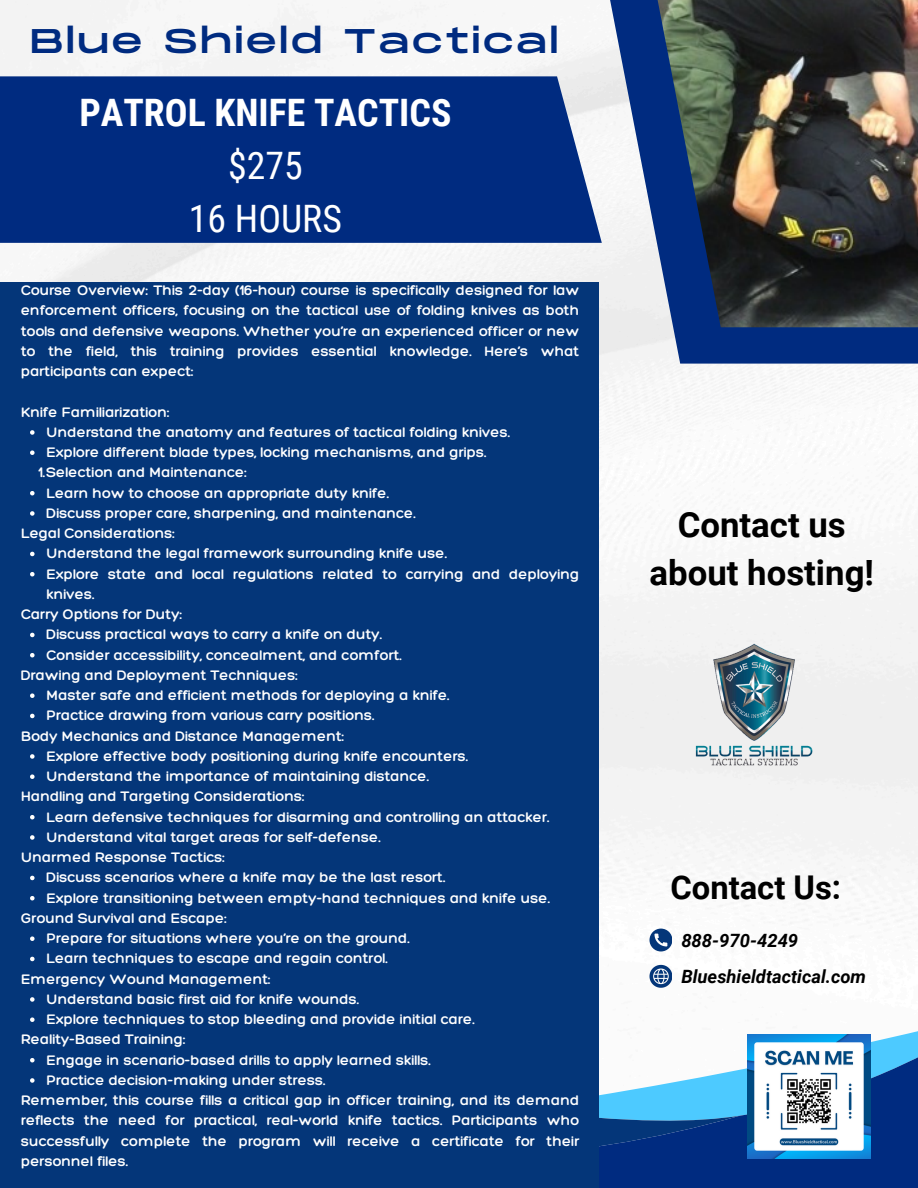
<style>
.page{position:relative;width:918px;height:1188px;background:#fff}
.page>*{position:absolute;margin:0;border:0;box-sizing:border-box;transform-origin:0 0}
.t1{font:700 37.8px/52.8px "Roboto Condensed";color:#fff;text-align:center}
.t2{font:700 34.8px/48.3px "Roboto";color:#000;text-align:center}
.t3{font:34.2px "Monument Extended";letter-spacing:.085em;color:#002b80}
.t4{font:700 32.7px "Roboto";color:#000}
.t5{font:italic 700 18.3px "Roboto";color:#000}
.t6{font:300 15px/20.2px "Hero";color:#fff;text-align:justify}
.s1{font-weight:400}
</style>
<div class="page">
<img style="left:0;top:0;width:918px;height:1188px">
<svg style="left:599px;top:0;width:319px;height:364px"></svg>
<svg style="left:599px;top:1012px;width:319px;height:175px;fill:#002b80"></svg>
<svg style="left:599px;top:1012px;width:141px;height:173px"></svg>
<div style="left:0;top:282px;width:599px;height:906px;background:#043679"></div>
<img style="left:649px;top:0;width:269px;height:327px">
<div style="left:0;top:76px;width:602px;height:167px;background:#002b80"></div>
<svg style="left:649px;top:929px;width:23px;height:22px"></svg>
<svg style="left:649px;top:965px;width:23px;height:22px"></svg>
<img style="left:747px;top:1034px;width:124px;height:124px">
<svg style="left:30px;top:430px;width:5px;height:5px"></svg>
<svg style="left:30px;top:450px;width:5px;height:5px"></svg>
<svg style="left:30px;top:491px;width:5px;height:4px"></svg>
<svg style="left:30px;top:511px;width:5px;height:5px"></svg>
<svg style="left:30px;top:552px;width:5px;height:4px"></svg>
<svg style="left:30px;top:572px;width:5px;height:4px"></svg>
<svg style="left:30px;top:633px;width:5px;height:4px"></svg>
<svg style="left:30px;top:653px;width:5px;height:4px"></svg>
<svg style="left:30px;top:693px;width:5px;height:5px"></svg>
<svg style="left:30px;top:714px;width:5px;height:4px"></svg>
<svg style="left:30px;top:754px;width:5px;height:5px"></svg>
<svg style="left:30px;top:774px;width:5px;height:5px"></svg>
<svg style="left:30px;top:815px;width:5px;height:4px"></svg>
<svg style="left:30px;top:835px;width:5px;height:5px"></svg>
<svg style="left:30px;top:876px;width:5px;height:4px"></svg>
<svg style="left:30px;top:896px;width:5px;height:4px"></svg>
<svg style="left:30px;top:936px;width:5px;height:5px"></svg>
<svg style="left:30px;top:957px;width:5px;height:4px"></svg>
<svg style="left:30px;top:997px;width:5px;height:5px"></svg>
<svg style="left:30px;top:1017px;width:5px;height:5px"></svg>
<svg style="left:30px;top:1058px;width:5px;height:4px"></svg>
<svg style="left:30px;top:1078px;width:5px;height:5px"></svg>
<img style="left:692px;top:640px;width:127px;height:135px">
<h1 class="t3" style="left:30px;top:22px;width:529px">Blue Shield Tactical</h1>
<h3 class="t1" style="left:79px;top:87px;width:374px">PATROL KNIFE TACTICS <span class="s1">$275<br>16 HOURS</span></h3>
<p class="t6" style="left:21px;top:280px;width:560px">Course Overview: This 2-day (16-hour) course is specifically designed for law enforcement officers, focusing on the tactical use of folding knives as both tools and defensive weapons. Whether you’re an experienced officer or new to the field, this training provides essential knowledge. Here’s what participants can expect:</p>
<p class="t6" style="left:21px;top:401px;width:150px">Knife Familiarization:</p>
<p class="t6" style="left:47px;top:422px;width:465px">Understand the anatomy and features of tactical folding knives.</p>
<p class="t6" style="left:47px;top:442px;width:441px">Explore different blade types, locking mechanisms, and grips.</p>
<p class="t6" style="left:38px;top:462px;width:210px">1.Selection and Maintenance:</p>
<p class="t6" style="left:47px;top:482px;width:344px">Learn how to choose an appropriate duty knife.</p>
<p class="t6" style="left:47px;top:503px;width:371px">Discuss proper care, sharpening, and maintenance.</p>
<p class="t6" style="left:21px;top:523px;width:155px">Legal Considerations:</p>
<p class="t6" style="left:47px;top:543px;width:402px">Understand the legal framework surrounding knife use.</p>
<p class="t6" style="left:47px;top:563px;width:534px">Explore state and local regulations related to carrying and deploying knives.</p>
<p class="t6" style="left:21px;top:604px;width:163px">Carry Options for Duty:</p>
<p class="t6" style="left:47px;top:624px;width:337px">Discuss practical ways to carry a knife on duty.</p>
<p class="t6" style="left:47px;top:644px;width:357px">Consider accessibility, concealment, and comfort.</p>
<p class="t6" style="left:21px;top:665px;width:278px">Drawing and Deployment Techniques:</p>
<p class="t6" style="left:47px;top:685px;width:404px">Master safe and efficient methods for deploying a knife.</p>
<p class="t6" style="left:47px;top:705px;width:329px">Practice drawing from various carry positions.</p>
<p class="t6" style="left:21px;top:725px;width:325px">Body Mechanics and Distance Management:</p>
<p class="t6" style="left:47px;top:746px;width:423px">Explore effective body positioning during knife encounters.</p>
<p class="t6" style="left:47px;top:766px;width:384px">Understand the importance of maintaining distance.</p>
<p class="t6" style="left:21px;top:786px;width:285px">Handling and Targeting Considerations:</p>
<p class="t6" style="left:47px;top:806px;width:504px">Learn defensive techniques for disarming and controlling an attacker.</p>
<p class="t6" style="left:47px;top:827px;width:336px">Understand vital target areas for self-defense.</p>
<p class="t6" style="left:21px;top:847px;width:205px">Unarmed Response Tactics:</p>
<p class="t6" style="left:47px;top:867px;width:400px">Discuss scenarios where a knife may be the last resort.</p>
<p class="t6" style="left:47px;top:887px;width:505px">Explore transitioning between empty-hand techniques and knife use.</p>
<p class="t6" style="left:21px;top:908px;width:207px">Ground Survival and Escape:</p>
<p class="t6" style="left:47px;top:928px;width:365px">Prepare for situations where you’re on the ground.</p>
<p class="t6" style="left:47px;top:948px;width:343px">Learn techniques to escape and regain control.</p>
<p class="t6" style="left:21px;top:968px;width:251px">Emergency Wound Management:</p>
<p class="t6" style="left:47px;top:989px;width:314px">Understand basic first aid for knife wounds.</p>
<h2 class="t6" style="left:47px;top:1009px;width:429px">Explore techniques to stop bleeding and provide initial care.</h2>
<p class="t6" style="left:21px;top:1029px;width:166px">Reality-Based Training:</p>
<h4 class="t6" style="left:47px;top:1049px;width:386px">Engage in scenario-based drills to apply learned skills.</h4>
<p class="t6" style="left:47px;top:1070px;width:280px">Practice decision-making under stress.</p>
<h5 class="t6" style="left:21px;top:1090px;width:560px">Remember, this course fills a critical gap in officer training, and its demand reflects the need for practical, real-world knife tactics. Participants who successfully complete the program will receive a certificate for their personnel files.</h5>
<p class="t2" style="left:649px;top:501px;width:226px">Contact us about hosting!</p>
<p class="t4" style="left:670px;top:868px;width:172px">Contact Us:</p>
<p class="t5" style="left:681px;top:930px;width:118px">888-970-4249</p>
<p class="t5" style="left:681px;top:966px;width:186px">Blueshieldtactical.com</p>
</div>
